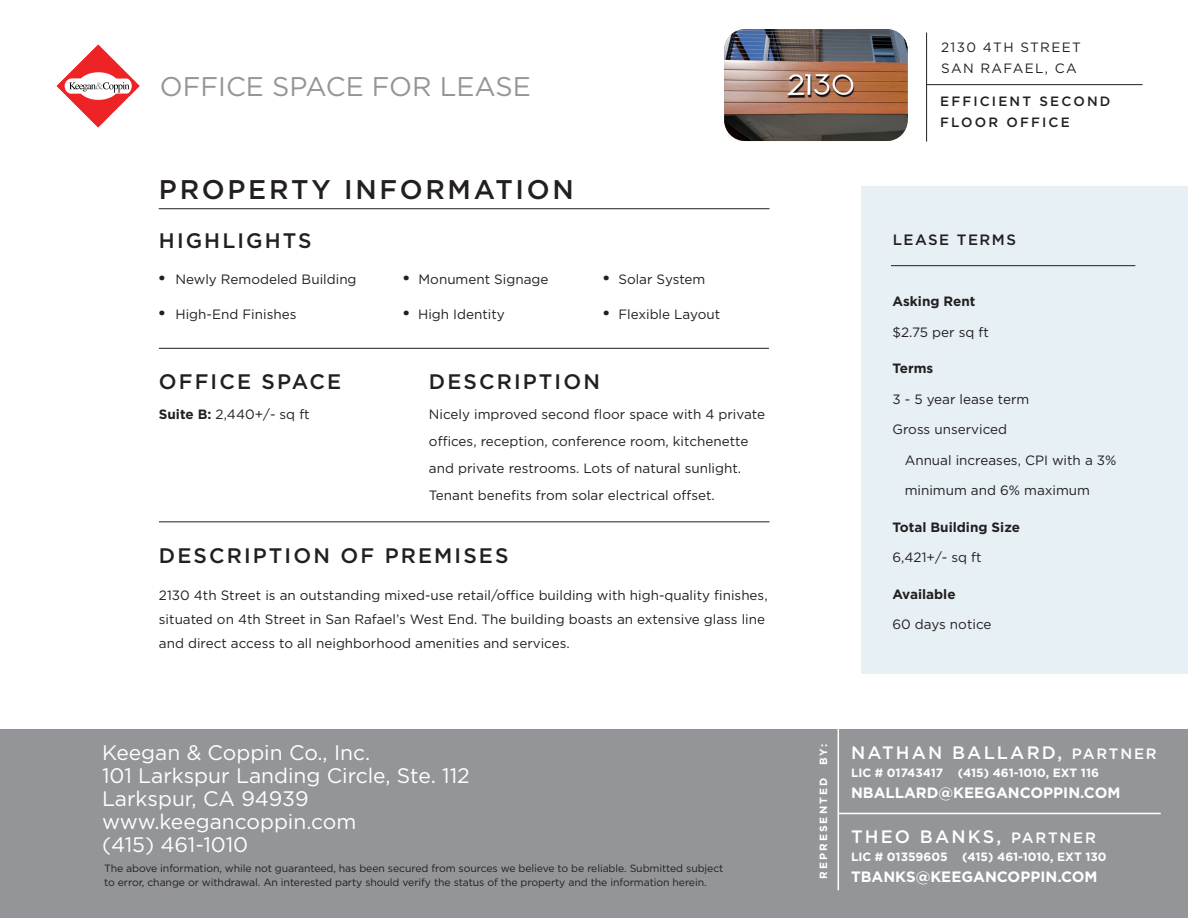
<style>
.page{position:relative;width:1188px;height:918px;background:#fff}
.page>*{position:absolute;margin:0;border:0;box-sizing:border-box;transform-origin:0 0}
._10_26_Goth_Med_List_Bold{font:500 27px "Gotham";letter-spacing:.1em;color:#231f20}
.t1{font:27px "Gotham";color:#939598}
.t2{font:21px/23px "Gotham";color:#fff}
._10_26_Goth_Med_List_Bold-2{font:500 21px "Gotham";letter-spacing:.1em;color:#231f20}
.t3{font:500 18px "Gotham";letter-spacing:.12em;color:#fff}
.t4{font:700 15px "Gotham";color:#fff}
._10_26_Goth_Med_List_Bold-3{font:500 15px "Gotham";letter-spacing:.1em;color:#231f20}
._10_26_Goth_Med_List_Bold-4{font:13.5px/27px "Gotham";color:#231f20}
._10_26_Goth_Med_List_Bold-5{font:700 13.5px "Gotham";color:#231f20}
.t5{font:500 13.5px/21px "Gotham";letter-spacing:.16em;color:#231f20}
._10_26_Goth_Med_List_Bold-6{font:13.5px/21px "Gotham";letter-spacing:.1em;color:#231f20}
.t6{font:700 12px "Gotham";color:#fff}
.t7{font:10.5px/13.5px "Gotham";letter-spacing:-.01em;color:#231f20}
.t8{font:700 10.5px "Gotham";letter-spacing:.2em;color:#fff}
.s1{font-family:"Times New Roman";font-weight:700;font-size:18px}
.s2{font-weight:700}
.s3{font-size:15px}
</style>
<div class="page">
<svg style="left:57px;top:45px;width:83px;height:82px"></svg>
<div style="left:0;top:729px;width:1188px;height:189px;background:#939598"></div>
<hr style="left:838px;top:725px;width:1px;height:165px;background:#fff">
<hr style="left:927px;top:84px;width:216px;height:1px;background:#231f20">
<hr style="left:926px;top:32px;width:1px;height:110px;background:#231f20">
<img style="left:724px;top:29px;width:184px;height:112px">
<hr style="left:838px;top:813px;width:323px;height:1px;background:#fff">
<hr style="left:159px;top:208px;width:611px;height:1px;background:#231f20">
<hr style="left:159px;top:348px;width:610px;height:1px;background:#231f20">
<hr style="left:159px;top:521px;width:611px;height:1px;background:#231f20">
<div style="left:862px;top:186px;width:326px;height:488px;background:#e7f0f5"></div>
<hr style="left:891px;top:265px;width:244px;height:1px;background:#231f20">
<p class="t1" style="left:160px;top:69px;width:373px">OFFICE SPACE FOR LEASE</p>
<p class="_10_26_Goth_Med_List_Bold" style="left:159px;top:172px;width:416px">PROPERTY INFORMATION</p>
<p class="_10_26_Goth_Med_List_Bold-2" style="left:159px;top:227px;width:154px">HIGHLIGHTS</p>
<p class="_10_26_Goth_Med_List_Bold-4" style="left:159px;top:266px;width:199px"><span class="s1">•</span> Newly Remodeled Building</p>
<p class="_10_26_Goth_Med_List_Bold-4" style="left:403px;top:266px;width:147px"><span class="s1">•</span> Monument Signage</p>
<p class="_10_26_Goth_Med_List_Bold-4" style="left:603px;top:266px;width:104px"><span class="s1">•</span> Solar System</p>
<p class="_10_26_Goth_Med_List_Bold-4" style="left:159px;top:301px;width:139px"><span class="s1">•</span> High-End Finishes</p>
<p class="_10_26_Goth_Med_List_Bold-4" style="left:403px;top:301px;width:103px"><span class="s1">•</span> High Identity</p>
<p class="_10_26_Goth_Med_List_Bold-4" style="left:603px;top:301px;width:119px"><span class="s1">•</span> Flexible Layout</p>
<p class="_10_26_Goth_Med_List_Bold-2" style="left:159px;top:367px;width:184px">OFFICE SPACE</p>
<p class="_10_26_Goth_Med_List_Bold-2" style="left:429px;top:367px;width:173px">DESCRIPTION</p>
<p class="_10_26_Goth_Med_List_Bold-4" style="left:159px;top:401px;width:152px"><span class="s2">Suite B:</span> 2,440+/- sq ft</p>
<p class="_10_26_Goth_Med_List_Bold-4" style="left:429px;top:401px;width:338px">Nicely improved second floor space with 4 private offices, reception, conference room, kitchenette and private restrooms. Lots of natural sunlight.<br>Tenant benefits from solar electrical offset.</p>
<p class="_10_26_Goth_Med_List_Bold-2" style="left:159px;top:542px;width:351px">DESCRIPTION OF PREMISES</p>
<p class="_10_26_Goth_Med_List_Bold-4" style="left:159px;top:583px;width:610px;line-height:24px">2130 4th Street is an outstanding mixed-use retail/office building with high-quality finishes, situated on 4th Street in San Rafael’s West End. The building boasts an extensive glass line and direct access to all neighborhood amenities and services.</p>
<h2 class="t2" style="left:102px;top:741px;width:369px">Keegan &amp; Coppin Co., Inc.<br>101 Larkspur Landing Circle, Ste. 112<br>Larkspur, CA 94939 www.keegancoppin.com<br>(415) 461-1010</h2>
<p class="t7" style="left:104px;top:862px;width:621px">The above information, while not guaranteed, has been secured from sources we believe to be reliable. Submitted subject to error, change or withdrawal. An interested party should verify the status of the property and the information herein.</p>
<p class="_10_26_Goth_Med_List_Bold-6" style="left:941px;top:36px;width:141px">2130 4TH STREET<br>SAN RAFAEL, CA</p>
<p class="t5" style="left:940px;top:90px;width:172px">EFFICIENT SECOND<br>FLOOR OFFICE</p>
<p class="_10_26_Goth_Med_List_Bold-3" style="left:893px;top:229px;width:125px">LEASE TERMS</p>
<p class="_10_26_Goth_Med_List_Bold-5" style="left:893px;top:293px;width:84px">Asking Rent</p>
<p class="_10_26_Goth_Med_List_Bold-4" style="left:893px;top:318px;width:98px">$2.75 per sq ft</p>
<p class="_10_26_Goth_Med_List_Bold-5" style="left:893px;top:360px;width:42px">Terms</p>
<p class="_10_26_Goth_Med_List_Bold-4" style="left:893px;top:385px;width:138px">3 - 5 year lease term</p>
<p class="_10_26_Goth_Med_List_Bold-4" style="left:893px;top:416px;width:116px">Gross unserviced</p>
<p class="_10_26_Goth_Med_List_Bold-4" style="left:905px;top:446px;width:213px">Annual increases, CPI with a 3%</p>
<p class="_10_26_Goth_Med_List_Bold-4" style="left:905px;top:477px;width:187px">minimum and 6% maximum</p>
<p class="_10_26_Goth_Med_List_Bold-5" style="left:893px;top:518px;width:129px">Total Building Size</p>
<p class="_10_26_Goth_Med_List_Bold-4" style="left:893px;top:544px;width:91px">6,421+/- sq ft</p>
<p class="_10_26_Goth_Med_List_Bold-5" style="left:893px;top:585px;width:65px">Available</p>
<p class="_10_26_Goth_Med_List_Bold-4" style="left:893px;top:611px;width:100px">60 days notice</p>
<p class="t8" style="left:817px;top:879px;width:137px;rotate:-90deg">REPRESENTED BY:</p>
<h3 class="t3" style="left:851px;top:741px;width:307px">NATHAN BALLARD, <span class="s3">PARTNER</span></h3>
<p class="t6" style="left:851px;top:765px;width:250px">LIC # 01743417 (415) 461-1010, EXT 116</p>
<p class="t4" style="left:851px;top:783px;width:271px">NBALLARD@KEEGANCOPPIN.COM</p>
<h3 class="t3" style="left:851px;top:825px;width:246px">THEO BANKS, <span class="s3">PARTNER</span></h3>
<p class="t6" style="left:851px;top:849px;width:257px">LIC # 01359605 (415) 461-1010, EXT 130</p>
<p class="t4" style="left:851px;top:867px;width:248px">TBANKS@KEEGANCOPPIN.COM</p>
</div>
